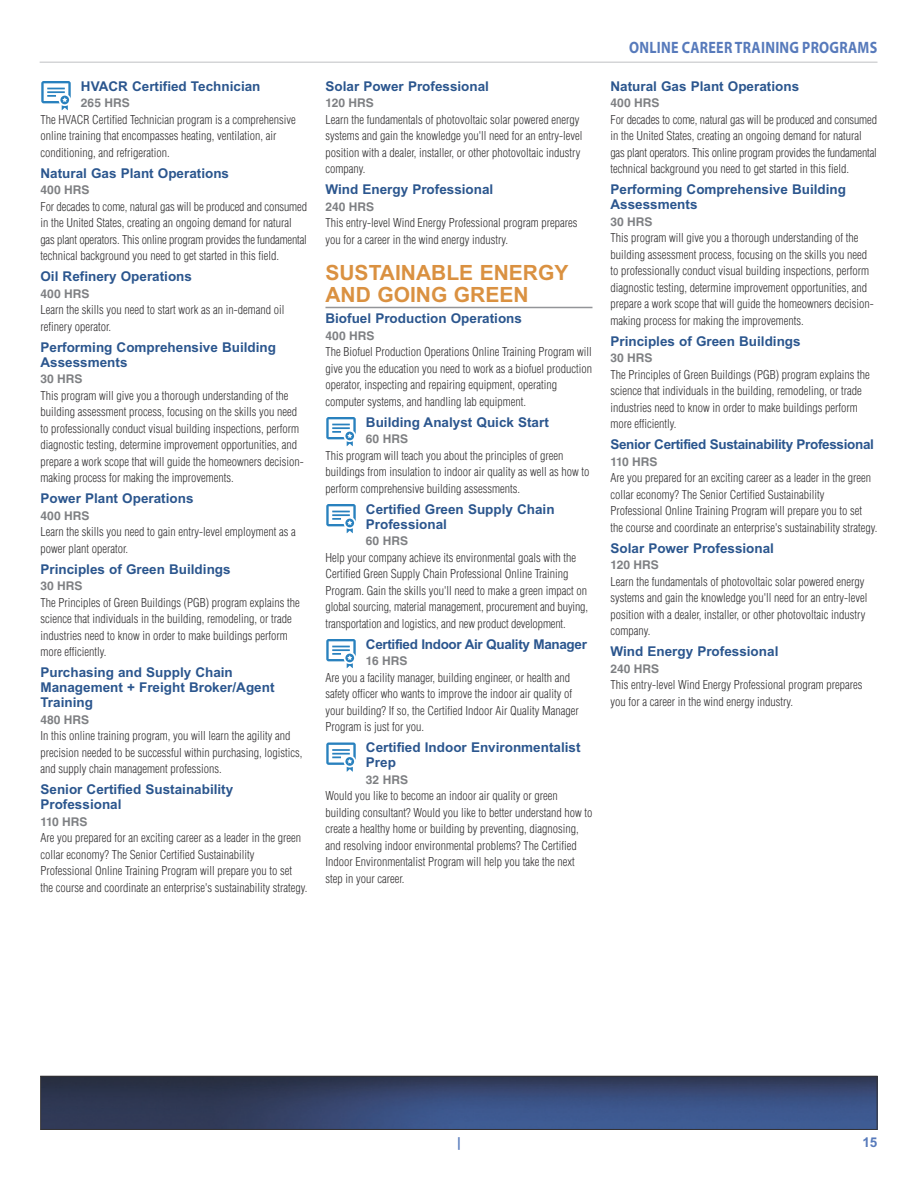
<style>
.page{position:relative;width:918px;height:1188px;background:#fff}
.page>*{position:absolute;margin:0;border:0;box-sizing:border-box;transform-origin:0 0}
.t1{font:700 21px/22.5px "Arial";color:#da9141}
.t2{font:700 16.5px "Myriad Pro";letter-spacing:.02em;color:#577abb;scale:.85 1}
.t3{font:700 13.5px/15px "Arial";color:#2b568e}
.t4{font:700 13.5px "Arial";letter-spacing:-.025em;color:#2b568e}
.t5{font:700 13.5px "Arial";color:#577abb}
.t6{font:300 condensed 12px/16.5px "Helvetica LT Std";color:#343233}
.t7{font:700 12px "Helvetica LT Std";color:#7e8083}
</style>
<div class="page">
<hr style="left:40px;top:62px;width:837px;height:1px;background:#d4d5d7">
<img style="left:42px;top:1078px;width:834px;height:50px">
<div style="left:40px;top:1076px;width:838px;height:54px;border:1px solid #343233"></div>
<hr style="left:325px;top:307px;width:267px;height:1px;background:#939598">
<svg style="left:326px;top:639px;width:30px;height:29px"></svg>
<svg style="left:326px;top:417px;width:30px;height:29px"></svg>
<svg style="left:326px;top:504px;width:30px;height:29px"></svg>
<svg style="left:326px;top:742px;width:30px;height:30px"></svg>
<svg style="left:41px;top:81px;width:30px;height:29px"></svg>
<p class="t3" style="left:81px;top:80px;width:181px">HVACR Certified Technician</p>
<p class="t7" style="left:81px;top:99px;width:50px">265 HRS</p>
<p class="t6" style="left:40px;top:112px;width:257px">The HVACR Certified Technician program is a comprehensive online training that encompasses heating, ventilation, air conditioning, and refrigeration.</p>
<p class="t3" style="left:40px;top:167px;width:190px">Natural Gas Plant Operations</p>
<p class="t7" style="left:40px;top:186px;width:51px">400 HRS</p>
<p class="t6" style="left:40px;top:199px;width:268px">For decades to come, natural gas will be produced and consumed in the United States, creating an ongoing demand for natural gas plant operators. This online program provides the fundamental technical background you need to get started in this field.</p>
<p class="t3" style="left:40px;top:270px;width:153px">Oil Refinery Operations</p>
<p class="t7" style="left:40px;top:289px;width:51px">400 HRS</p>
<p class="t6" style="left:40px;top:303px;width:245px">Learn the skills you need to start work as an in-demand oil refinery operator.</p>
<p class="t3" style="left:40px;top:341px;width:237px">Performing Comprehensive Building<br>Assessments</p>
<p class="t7" style="left:40px;top:375px;width:44px">30 HRS</p>
<p class="t6" style="left:40px;top:388px;width:265px">This program will give you a thorough understanding of the building assessment process, focusing on the skills you need to professionally conduct visual building inspections, perform diagnostic testing, determine improvement opportunities, and prepare a work scope that will guide the homeowners decision&shy;making process for making the improvements.</p>
<p class="t3" style="left:40px;top:492px;width:155px">Power Plant Operations</p>
<p class="t7" style="left:40px;top:511px;width:51px">400 HRS</p>
<p class="t6" style="left:40px;top:525px;width:257px">Learn the skills you need to gain entry-level employment as a power plant operator.</p>
<p class="t3" style="left:40px;top:563px;width:192px">Principles of Green Buildings</p>
<p class="t7" style="left:40px;top:582px;width:44px">30 HRS</p>
<p class="t6" style="left:40px;top:595px;width:261px">The Principles of Green Buildings (PGB) program explains the science that individuals in the building, remodeling, or trade industries need to know in order to make buildings perform more efficiently.</p>
<p class="t3" style="left:40px;top:666px;width:236px">Purchasing and Supply Chain<br>Management + Freight Broker/Agent<br>Training</p>
<p class="t7" style="left:40px;top:715px;width:50px">480 HRS</p>
<p class="t6" style="left:40px;top:729px;width:263px">In this online training program, you will learn the agility and precision needed to be successful within purchasing, logistics, and supply chain management professions.</p>
<p class="t3" style="left:40px;top:783px;width:194px">Senior Certified Sustainability<br>Professional</p>
<p class="t7" style="left:40px;top:817px;width:48px">110 HRS</p>
<p class="t6" style="left:40px;top:831px;width:268px">Are you prepared for an exciting career as a leader in the green collar economy? The Senior Certified Sustainability Professional Online Training Program will prepare you to set the course and coordinate an enterprise's sustainability strategy.</p>
<p class="t3" style="left:325px;top:80px;width:165px">Solar Power Professional</p>
<p class="t7" style="left:325px;top:99px;width:50px">120 HRS</p>
<p class="t6" style="left:325px;top:112px;width:259px">Learn the fundamentals of photovoltaic solar powered energy systems and gain the knowledge you'll need for an entry-level position with a dealer, installer, or other photovoltaic industry company.</p>
<p class="t3" style="left:325px;top:183px;width:169px">Wind Energy Professional</p>
<p class="t7" style="left:325px;top:202px;width:50px">240 HRS</p>
<p class="t6" style="left:325px;top:216px;width:254px">This entry-level Wind Energy Professional program prepares you for a career in the wind energy industry.</p>
<h1 class="t1" style="left:325px;top:263px;width:244px">SUSTAINABLE ENERGY<br>AND GOING GREEN</h1>
<p class="t3" style="left:325px;top:312px;width:198px">Biofuel Production Operations</p>
<p class="t7" style="left:325px;top:331px;width:51px">400 HRS</p>
<p class="t6" style="left:325px;top:345px;width:268px">The Biofuel Production Operations Online Training Program will give you the education you need to work as a biofuel production operator, inspecting and repairing equipment, operating computer systems, and handling lab equipment.</p>
<p class="t3" style="left:366px;top:416px;width:184px">Building Analyst Quick Start</p>
<p class="t7" style="left:366px;top:435px;width:44px">60 HRS</p>
<p class="t6" style="left:325px;top:448px;width:265px">This program will teach you about the principles of green buildings from insulation to indoor air quality as well as how to perform comprehensive building assessments.</p>
<p class="t3" style="left:366px;top:503px;width:190px">Certified Green Supply Chain<br>Professional</p>
<p class="t7" style="left:366px;top:537px;width:44px">60 HRS</p>
<p class="t6" style="left:325px;top:550px;width:264px">Help your company achieve its environmental goals with the Certified Green Supply Chain Professional Online Training Program. Gain the skills you'll need to make a green impact on global sourcing, material management, procurement and buying, transportation and logistics, and new product development.</p>
<p class="t4" style="left:366px;top:639px;width:222px">Certified Indoor Air Quality Manager</p>
<p class="t7" style="left:366px;top:657px;width:43px">16 HRS</p>
<p class="t6" style="left:325px;top:670px;width:255px">Are you a facility manager, building engineer, or health and safety officer who wants to improve the indoor air quality of your building? If so, the Certified Indoor Air Quality Manager Program is just for you.</p>
<p class="t3" style="left:366px;top:741px;width:216px">Certified Indoor Environmentalist<br>Prep</p>
<p class="t7" style="left:366px;top:775px;width:44px">32 HRS</p>
<p class="t6" style="left:325px;top:789px;width:268px">Would you like to become an indoor air quality or green building consultant? Would you like to better understand how to create a healthy home or building by preventing, diagnosing, and resolving indoor environmental problems? The Certified Indoor Environmentalist Program will help you take the next step in your career.</p>
<h2 class="t2" style="left:629px;top:38px;width:294px">ONLINE CAREER TRAINING PROGRAMS</h2>
<p class="t3" style="left:610px;top:80px;width:190px">Natural Gas Plant Operations</p>
<p class="t7" style="left:610px;top:99px;width:51px">400 HRS</p>
<p class="t6" style="left:610px;top:112px;width:268px">For decades to come, natural gas will be produced and consumed in the United States, creating an ongoing demand for natural gas plant operators. This online program provides the fundamental technical background you need to get started in this field.</p>
<p class="t3" style="left:610px;top:183px;width:237px">Performing Comprehensive Building<br>Assessments</p>
<p class="t7" style="left:610px;top:217px;width:44px">30 HRS</p>
<p class="t6" style="left:610px;top:231px;width:265px">This program will give you a thorough understanding of the building assessment process, focusing on the skills you need to professionally conduct visual building inspections, perform diagnostic testing, determine improvement opportunities, and prepare a work scope that will guide the homeowners decision&shy;making process for making the improvements.</p>
<p class="t3" style="left:610px;top:335px;width:192px">Principles of Green Buildings</p>
<p class="t7" style="left:610px;top:354px;width:44px">30 HRS</p>
<p class="t6" style="left:610px;top:367px;width:261px">The Principles of Green Buildings (PGB) program explains the science that individuals in the building, remodeling, or trade industries need to know in order to make buildings perform more efficiently.</p>
<p class="t4" style="left:610px;top:440px;width:265px">Senior Certified Sustainability Professional</p>
<p class="t7" style="left:610px;top:457px;width:48px">110 HRS</p>
<p class="t6" style="left:610px;top:471px;width:268px">Are you prepared for an exciting career as a leader in the green collar economy? The Senior Certified Sustainability Professional Online Training Program will prepare you to set the course and coordinate an enterprise's sustainability strategy.</p>
<p class="t3" style="left:610px;top:542px;width:165px">Solar Power Professional</p>
<p class="t7" style="left:610px;top:561px;width:50px">120 HRS</p>
<p class="t6" style="left:610px;top:574px;width:259px">Learn the fundamentals of photovoltaic solar powered energy systems and gain the knowledge you'll need for an entry-level position with a dealer, installer, or other photovoltaic industry company.</p>
<p class="t3" style="left:610px;top:645px;width:169px">Wind Energy Professional</p>
<p class="t7" style="left:610px;top:664px;width:50px">240 HRS</p>
<p class="t6" style="left:610px;top:678px;width:254px">This entry-level Wind Energy Professional program prepares you for a career in the wind energy industry.</p>
<p class="t5" style="left:457px;top:1138px;width:5px">|</p>
<p class="t5" style="left:862px;top:1138px;width:17px">15</p>
</div>
